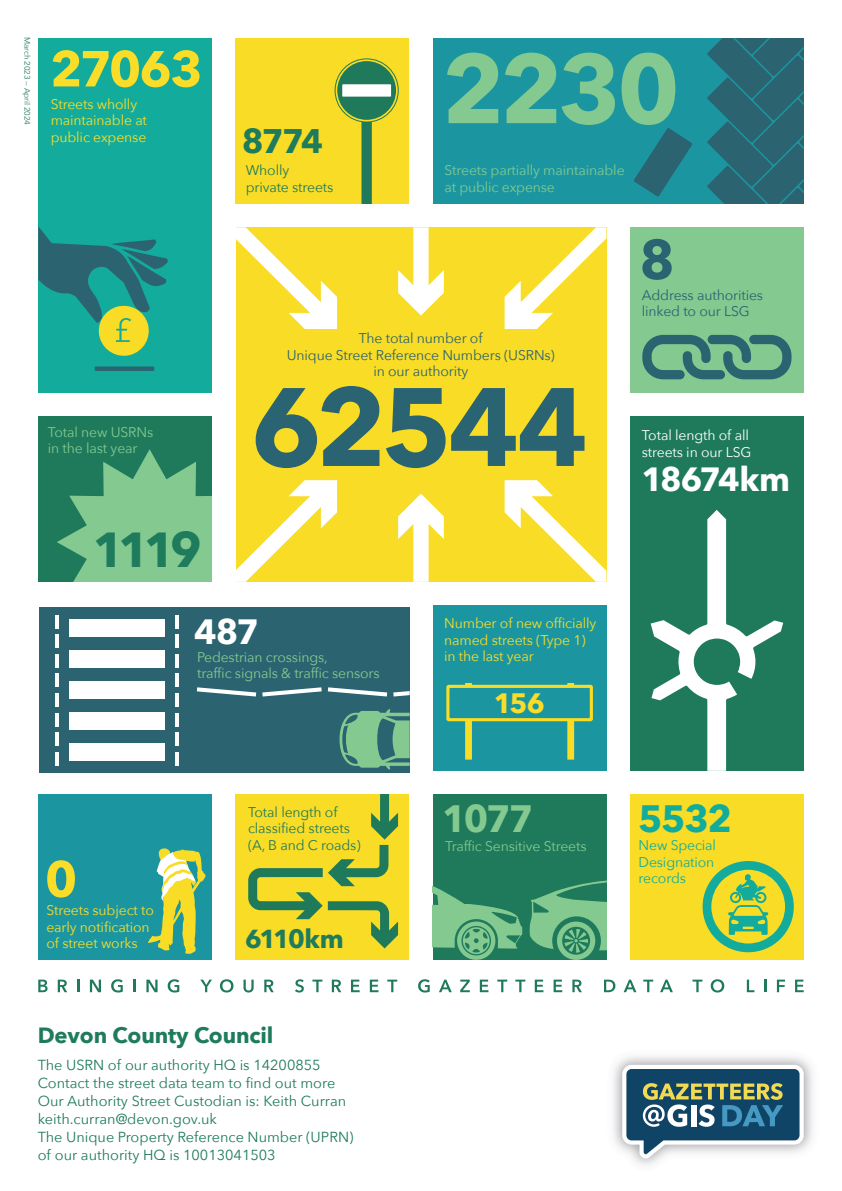
<style>
.page{position:relative;width:842px;height:1191px;background:#fff}
.page>*{position:absolute;margin:0;border:0;box-sizing:border-box;transform-origin:0 0}
.t1{font:700 110px "Avenir Next";letter-spacing:-.045em;color:#2a6371}
.t2{font:700 97px "Avenir Next";color:#83c990}
.t3{font:700 55px "Avenir Next";color:#2a6371}
.t4{font:700 50px "Avenir Next";letter-spacing:-.045em;color:#f9dd28}
.t5{font:700 49px "Avenir Next";color:#1e7b5c}
.t6{font:700 38px "Avenir Next";color:#83c990}
.t7{font:700 38px "Avenir Next";color:#12ac9c}
.t8{font:700 35px "Avenir Next";color:#fff}
.t9{font:700 34px "Avenir Next";color:#1e7b5c}
.t10{font:700 33.5px "Avenir Next";letter-spacing:-.085em;color:#fff}
.t11{font:700 28px "Avenir Next";color:#f9dd28}
.t12{font:700 26px "Avenir Next";letter-spacing:-.09em;color:#1e7b5c}
.t13{font:700 22px "Avenir Next";letter-spacing:-.005em;color:#1e7b5c}
.t14{font:14.5px/18px "Avenir Next";color:#1e7b5c}
.t15{font:14px/16.5px "Avenir Next";letter-spacing:-.01em;color:#83c990}
.t16{font:14px/16.5px "Avenir Next";letter-spacing:-.01em;color:#f9dd28}
.t17{font:14px/16.5px "Avenir Next";letter-spacing:-.01em;color:#2a6371}
.t18{font:14px/16.5px "Avenir Next";letter-spacing:-.01em;color:#1e7b5c}
.t19{font:14px/16.5px "Avenir Next";letter-spacing:-.01em;color:#fff}
.t20{font:14px/16.5px "Avenir Next";letter-spacing:-.01em;color:#12ac9c;text-align:justify}
.t21{font:8px "Avenir Next";letter-spacing:-.01em;color:#1e7b5c}
</style>
<div class="page">
<div style="left:236px;top:794px;width:173px;height:166px;background:#f9dc26"></div>
<div style="left:236px;top:227px;width:370px;height:355px;background:#f9dc26"></div>
<svg style="left:398px;top:227px;width:46px;height:88px"></svg>
<svg style="left:398px;top:493px;width:46px;height:89px"></svg>
<svg style="left:236px;top:480px;width:101px;height:102px"></svg>
<svg style="left:505px;top:480px;width:101px;height:102px"></svg>
<svg style="left:236px;top:227px;width:101px;height:102px"></svg>
<svg style="left:505px;top:227px;width:101px;height:102px"></svg>
<div style="left:38px;top:794px;width:174px;height:166px;background:#1b96a0"></div>
<svg style="left:148px;top:848px;width:57px;height:106px"></svg>
<svg style="left:248px;top:794px;width:150px;height:154px"></svg>
<div style="left:433px;top:38px;width:371px;height:166px;background:#1b96a0"></div>
<svg style="left:634px;top:128px;width:58px;height:69px"></svg>
<svg style="left:707px;top:38px;width:97px;height:166px"></svg>
<div style="left:236px;top:38px;width:173px;height:166px;background:#f9dc26"></div>
<div style="left:38px;top:38px;width:174px;height:355px;background:#13ac9c"></div>
<div style="left:630px;top:416px;width:174px;height:355px;background:#1e7a5b"></div>
<div style="left:630px;top:227px;width:174px;height:166px;background:#83c990"></div>
<div style="left:337px;top:61px;width:59px;height:59px;background:#1e7a5b;border-radius:50%"></div>
<div style="left:335px;top:59px;width:63px;height:63px;border:1px solid #1e7a5b;border-radius:50%"></div>
<div style="left:361px;top:122px;width:11px;height:82px;background:#1e7a5b"></div>
<div style="left:342px;top:84px;width:49px;height:13px;background:#fff"></div>
<div style="left:95px;top:366px;width:59px;height:5px;background:#2c6371"></div>
<svg style="left:38px;top:226px;width:130px;height:130px"></svg>
<svg style="left:642px;top:335px;width:149px;height:44px"></svg>
<svg style="left:651px;top:510px;width:132px;height:261px"></svg>
<div style="left:433px;top:605px;width:173px;height:166px;background:#1b96a0"></div>
<svg style="left:446px;top:683px;width:147px;height:76px"></svg>
<div style="left:630px;top:794px;width:174px;height:166px;background:#f9dc26"></div>
<svg style="left:703px;top:861px;width:91px;height:91px"></svg>
<div style="left:433px;top:794px;width:173px;height:166px;background:#1e7a5b"></div>
<svg style="left:529px;top:880px;width:77px;height:80px"></svg>
<svg style="left:433px;top:886px;width:89px;height:74px"></svg>
<div style="left:38px;top:416px;width:174px;height:166px;background:#1e7a5b"></div>
<svg style="left:57px;top:449px;width:155px;height:133px"></svg>
<div style="left:39px;top:607px;width:371px;height:165px;background:#2c6371"></div>
<svg style="left:339px;top:709px;width:71px;height:60px"></svg>
<div style="left:69px;top:743px;width:96px;height:17px;background:#fff"></div>
<div style="left:69px;top:619px;width:96px;height:18px;background:#fff"></div>
<div style="left:69px;top:650px;width:96px;height:17px;background:#fff"></div>
<div style="left:69px;top:681px;width:96px;height:17px;background:#fff"></div>
<div style="left:69px;top:712px;width:96px;height:17px;background:#fff"></div>
<hr style="left:175px;top:752px;width:4px;height:13px;background:#fff">
<hr style="left:175px;top:732px;width:4px;height:14px;background:#fff">
<hr style="left:175px;top:713px;width:4px;height:13px;background:#fff">
<hr style="left:175px;top:693px;width:4px;height:13px;background:#fff">
<hr style="left:175px;top:673px;width:4px;height:14px;background:#fff">
<hr style="left:175px;top:654px;width:4px;height:13px;background:#fff">
<hr style="left:175px;top:634px;width:4px;height:14px;background:#fff">
<hr style="left:175px;top:615px;width:4px;height:13px;background:#fff">
<hr style="left:55px;top:752px;width:4px;height:13px;background:#fff">
<hr style="left:55px;top:732px;width:4px;height:14px;background:#fff">
<hr style="left:55px;top:713px;width:4px;height:13px;background:#fff">
<hr style="left:55px;top:693px;width:4px;height:13px;background:#fff">
<hr style="left:55px;top:673px;width:4px;height:14px;background:#fff">
<hr style="left:55px;top:654px;width:4px;height:13px;background:#fff">
<hr style="left:55px;top:634px;width:4px;height:14px;background:#fff">
<hr style="left:55px;top:615px;width:4px;height:13px;background:#fff">
<svg style="left:197px;top:687px;width:59px;height:9px"></svg>
<svg style="left:262px;top:687px;width:60px;height:9px"></svg>
<svg style="left:328px;top:687px;width:59px;height:9px"></svg>
<svg style="left:393px;top:691px;width:17px;height:5px"></svg>
<svg style="left:622px;top:1064px;width:182px;height:94px"></svg>
<svg style="left:38px;top:979px;width:10px;height:13px"></svg>
<svg style="left:58px;top:979px;width:9px;height:13px"></svg>
<svg style="left:77px;top:979px;width:2px;height:13px"></svg>
<svg style="left:90px;top:979px;width:11px;height:13px"></svg>
<svg style="left:111px;top:979px;width:12px;height:13px"></svg>
<svg style="left:133px;top:979px;width:3px;height:13px"></svg>
<svg style="left:146px;top:979px;width:12px;height:13px"></svg>
<svg style="left:168px;top:979px;width:11px;height:13px"></svg>
<svg style="left:200px;top:979px;width:12px;height:13px"></svg>
<svg style="left:220px;top:979px;width:13px;height:13px"></svg>
<svg style="left:243px;top:979px;width:11px;height:13px"></svg>
<svg style="left:264px;top:979px;width:10px;height:13px"></svg>
<svg style="left:295px;top:979px;width:9px;height:13px"></svg>
<svg style="left:312px;top:979px;width:10px;height:13px"></svg>
<svg style="left:332px;top:979px;width:9px;height:13px"></svg>
<svg style="left:351px;top:979px;width:9px;height:13px"></svg>
<svg style="left:370px;top:979px;width:8px;height:13px"></svg>
<svg style="left:387px;top:979px;width:10px;height:13px"></svg>
<svg style="left:418px;top:979px;width:12px;height:13px"></svg>
<svg style="left:439px;top:979px;width:13px;height:13px"></svg>
<svg style="left:460px;top:979px;width:10px;height:13px"></svg>
<svg style="left:480px;top:979px;width:8px;height:13px"></svg>
<svg style="left:497px;top:979px;width:10px;height:13px"></svg>
<svg style="left:515px;top:979px;width:10px;height:13px"></svg>
<svg style="left:535px;top:979px;width:8px;height:13px"></svg>
<svg style="left:554px;top:979px;width:8px;height:13px"></svg>
<svg style="left:572px;top:979px;width:10px;height:13px"></svg>
<svg style="left:604px;top:979px;width:11px;height:13px"></svg>
<svg style="left:624px;top:979px;width:12px;height:13px"></svg>
<svg style="left:643px;top:979px;width:10px;height:13px"></svg>
<svg style="left:660px;top:979px;width:13px;height:13px"></svg>
<svg style="left:692px;top:979px;width:10px;height:13px"></svg>
<svg style="left:711px;top:979px;width:13px;height:13px"></svg>
<svg style="left:747px;top:979px;width:7px;height:13px"></svg>
<svg style="left:764px;top:979px;width:2px;height:13px"></svg>
<svg style="left:777px;top:979px;width:8px;height:13px"></svg>
<svg style="left:795px;top:979px;width:9px;height:13px"></svg>
<p class="t21" style="left:34px;top:37px;width:90px;rotate:90deg">March 2023 — April 2024</p>
<h3 class="t4" style="left:50px;top:26px;width:154px">27063</h3>
<p class="t16" style="left:51px;top:95px;width:98px">Streets wholly maintainable at public expense</p>
<p class="t15" style="left:48px;top:423px;width:107px">Total new USRNs in the last year</p>
<h3 class="t5" style="left:93px;top:507px;width:111px">1119</h3>
<h3 class="t9" style="left:242px;top:111px;width:83px">8774</h3>
<p class="t18" style="left:246px;top:161px;width:89px">Wholly private streets</p>
<h2 class="t2" style="left:442px;top:5px;width:239px">2230</h2>
<p class="t15" style="left:444px;top:161px;width:182px">Streets partially maintainable at public expense</p>
<h3 class="t3" style="left:639px;top:212px;width:37px">8</h3>
<p class="t17" style="left:642px;top:286px;width:123px">Address authorities linked to our LSG</p>
<p class="t17" style="left:287px;top:329px;width:269px;text-align:center">The total number of<br>Unique Street Reference Numbers (USRNs) in our authority</p>
<h1 class="t1" style="left:251px;top:332px;width:339px">62544</h1>
<p class="t19" style="left:642px;top:426px;width:111px">Total length of all streets in our LSG</p>
<h3 class="t10" style="left:641px;top:450px;width:150px">18674 km</h3>
<h3 class="t8" style="left:194px;top:601px;width:66px">487</h3>
<p class="t15" style="left:197px;top:648px;width:184px">Pedestrian crossings,<br>traffic signals &amp; traffic sensors</p>
<p class="t16" style="left:444px;top:614px;width:154px">Number of new officially named streets (Type 1) in the last year</p>
<h3 class="t11" style="left:494px;top:678px;width:52px">156</h3>
<h3 class="t4" style="left:45px;top:835px;width:34px">0</h3>
<p class="t16" style="left:46px;top:901px;width:109px">Streets subject to early notification of street works</p>
<p class="t18" style="left:248px;top:803px;width:114px">Total length of classified streets (A, B and C roads)</p>
<h3 class="t12" style="left:245px;top:916px;width:100px">6110 km</h3>
<h3 class="t6" style="left:442px;top:786px;width:93px">1077</h3>
<h3 class="t7" style="left:638px;top:786px;width:95px">5532</h3>
<p class="t15" style="left:445px;top:837px;width:143px">Traffic Sensitive Streets</p>
<p class="t20" style="left:638px;top:836px;width:79px">New Special Designation records</p>
<h3 class="t13" style="left:38px;top:1016px;width:237px">Devon County Council</h3>
<p class="t14" style="left:38px;top:1055px;width:317px">The USRN of our authority HQ is 14200855<br>Contact the street data team to find out more Our Authority Street Custodian is: Keith Curran keith.curran@devon.gov.uk<br>The Unique Property Reference Number (UPRN) of our authority HQ is 10013041503</p>
</div>
